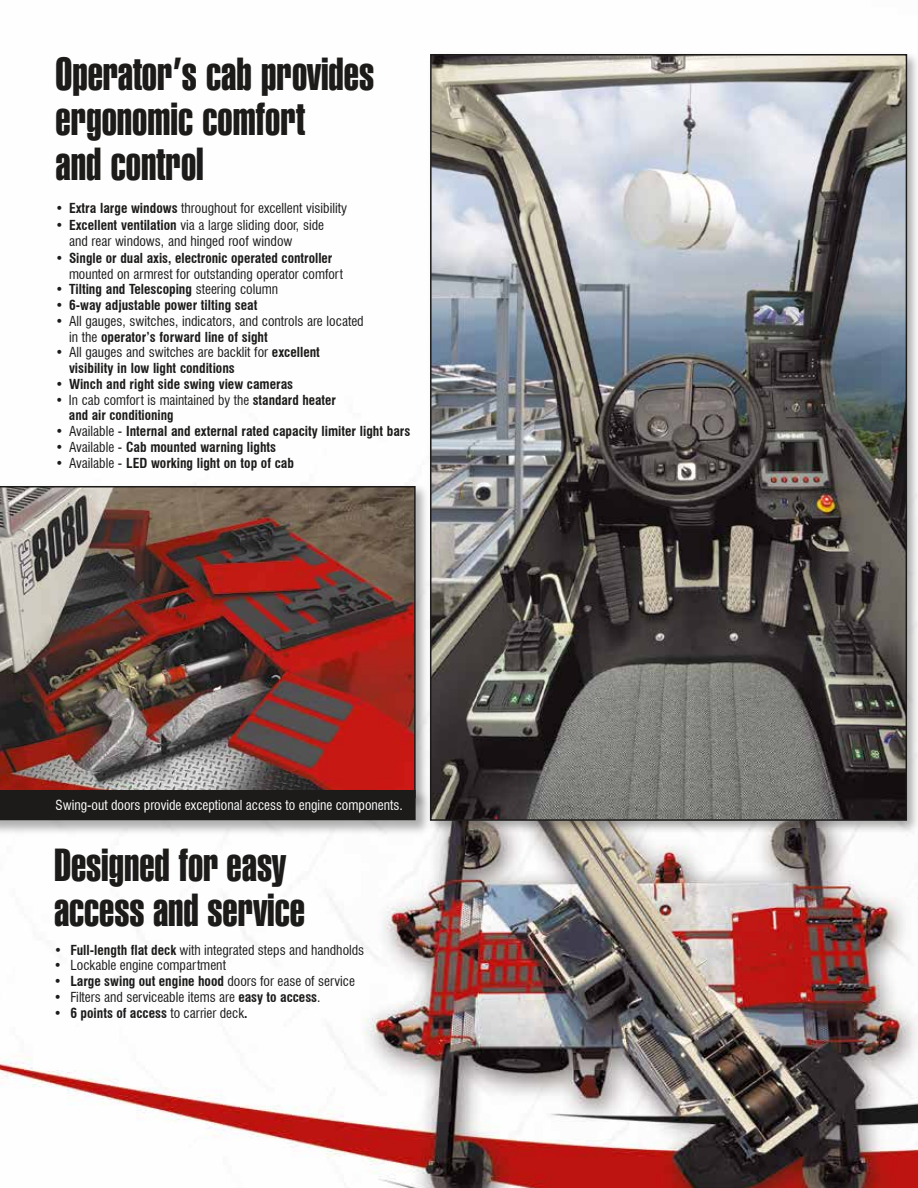
<style>
.page{position:relative;width:918px;height:1188px;background:#fff}
.page>*{position:absolute;margin:0;border:0;box-sizing:border-box;transform-origin:0 0}
.t1{font:45px/45px "Swiss 911 BT Extra Compressed";color:#1c1b1a}
.t2{font:700 condensed 13.5px/15.8px "Swiss 721 BT";color:#1c1b1a}
.t3{font:condensed 13.5px/15.8px "Swiss 721 BT";color:#1c1b1a}
.t4{font:condensed 13.5px "Swiss 721 BT";color:#fff}
.s1{font-weight:700}
.s2{font-weight:400}
</style>
<div class="page">
<img style="left:0;top:834px;width:918px;height:354px">
<div style="left:0;top:483px;width:429px;height:328px;background:#1c1b1a;opacity:.35"></div>
<img style="left:0;top:486px;width:416px;height:303px">
<div style="left:0;top:789px;width:431px;height:46px;background:#1c1b1a;opacity:.35"></div>
<div style="left:0;top:790px;width:416px;height:30px;background:#1c1b1a"></div>
<div style="left:427px;top:51px;width:491px;height:783px;background:#1c1b1a;opacity:.35"></div>
<img style="left:433px;top:57px;width:471px;height:761px">
<div style="left:430px;top:54px;width:477px;height:767px;border:2px solid #1c1b1a"></div>
<svg style="left:916px;top:895px;width:2px;height:14px"></svg>
<h1 class="t1" style="left:56px;top:52px;width:320px">Operator’s cab provides ergonomic comfort<br>and control</h1>
<p class="t3" style="left:56px;top:200px;width:293px">• <span class="s1">Extra large windows</span> throughout for excellent visibility</p>
<p class="t3" style="left:69px;top:217px;width:257px;text-indent:-14px">• <span class="s1">Excellent ventilation</span> via a large sliding door, side and rear windows, and hinged roof window</p>
<p class="t3" style="left:69px;top:250px;width:276px;text-indent:-14px">• <span class="s1">Single or dual axis, electronic operated controller </span>mounted on armrest for outstanding operator comfort</p>
<p class="t2" style="left:56px;top:282px;width:224px"><span class="s2">•</span> Tilting and Telescoping <span class="s2">steering column</span></p>
<p class="t2" style="left:56px;top:297px;width:204px"><span class="s2">•</span> 6-way adjustable power tilting seat</p>
<p class="t3" style="left:69px;top:313px;width:296px;text-indent:-14px">• All gauges, switches, indicators, and controls are located in the <span class="s1">operator’s forward line of sight</span></p>
<p class="t2" style="left:69px;top:345px;width:252px;text-indent:-14px"><span class="s2">• All gauges and switches are backlit for</span> excellent visibility in low light conditions</p>
<p class="t2" style="left:56px;top:376px;width:239px"><span class="s2">•</span> Winch and right side swing view cameras</p>
<p class="t2" style="left:69px;top:392px;width:268px;text-indent:-13px"><span class="s2">• In cab comfort is maintained by the</span> standard heater and air conditioning</p>
<p class="t2" style="left:56px;top:423px;width:356px"><span class="s2">• Available -</span> Internal and external rated capacity limiter light bars</p>
<p class="t2" style="left:56px;top:439px;width:222px"><span class="s2">• Available -</span> Cab mounted warning lights</p>
<p class="t2" style="left:56px;top:455px;width:240px"><span class="s2">• Available -</span> LED working light on top of cab</p>
<p class="t4" style="left:56px;top:797px;width:349px">Swing-out doors provide exceptional access to engine components.</p>
<h1 class="t1" style="left:54px;top:843px;width:253px">Designed for easy access and service</h1>
<p class="t3" style="left:54px;top:942px;width:312px">• <span class="s1">Full-length flat deck</span> with integrated steps and handholds</p>
<p class="t3" style="left:54px;top:958px;width:174px">• Lockable engine compartment</p>
<p class="t2" style="left:54px;top:973px;width:303px"><span class="s2">•</span> Large swing out engine hood <span class="s2">doors for ease of service</span></p>
<p class="t3" style="left:54px;top:989px;width:268px">• Filters and serviceable items are <span class="s1">easy to access</span>.</p>
<p class="t2" style="left:54px;top:1005px;width:195px"><span class="s2">•</span> 6 points of access <span class="s2">to carrier deck</span>.</p>
</div>
